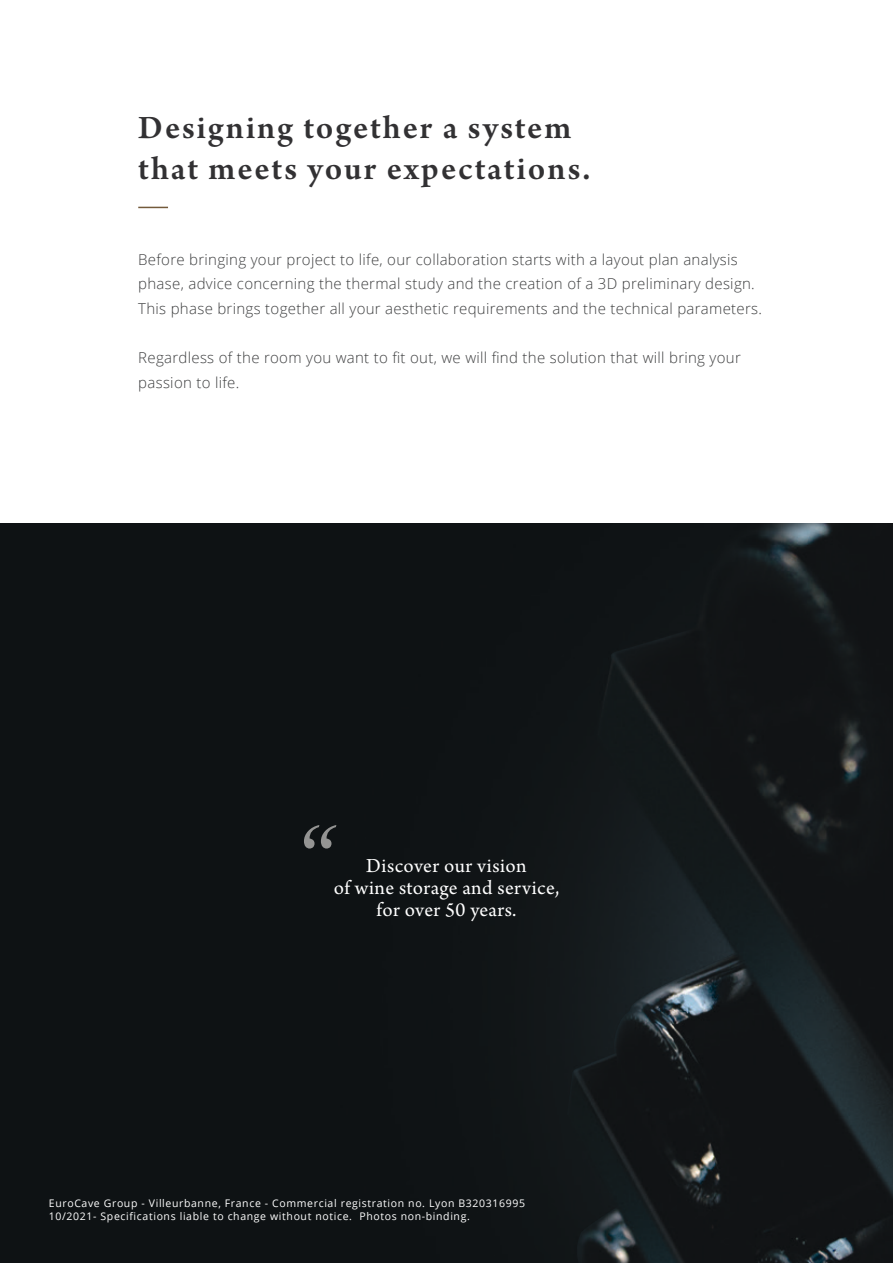
<style>
.page{position:relative;width:893px;height:1263px;background:#fff}
.page>*{position:absolute;margin:0;border:0;box-sizing:border-box;transform-origin:0 0}
.TITRE-TRAIT-BLOC_112{font:600 34.5px/41.1px "Arno Pro";letter-spacing:.055em;color:#323133}
.t1{font:21px "Arno Pro";letter-spacing:.02em;color:#fff}
.INTRO_-_suivant{font:300 15px/24.6px "Open Sans";letter-spacing:.02em;color:#3e3f40}
.NOTES-DE-FIN-CENTRE{font:10.5px "Open Sans";letter-spacing:.06em;color:#fff}
</style>
<div class="page">
<div style="left:0;top:523px;width:567px;height:740px;background:#0e1214"></div>
<img style="left:567px;top:523px;width:326px;height:740px">
<hr style="left:138px;top:207px;width:30px;height:1px;background:#735a3b">
<svg style="left:304px;top:825px;width:32px;height:23px"></svg>
<p class="TITRE-TRAIT-BLOC_112" style="left:138px;top:109px;width:454px">Designing together a system that meets your expectations.</p>
<p class="INTRO_-_suivant" style="left:138px;top:247px;width:625px">Before bringing your project to life, our collaboration starts with a layout plan analysis phase, advice concerning the thermal study and the creation of a 3D preliminary design.<br>This phase brings together all your aesthetic requirements and the technical parameters.</p>
<p class="INTRO_-_suivant" style="left:138px;top:345px;width:604px">Regardless of the room you want to fit out, we will find the solution that will bring your passion to life.</p>
<p class="t1" style="left:366px;top:853px;width:162px">Discover our vision</p>
<p class="t1" style="left:334px;top:875px;width:227px">of wine storage and service,</p>
<p class="t1" style="left:376px;top:897px;width:142px">for over 50 years.</p>
<p class="NOTES-DE-FIN-CENTRE" style="left:49px;top:1196px;width:478px">EuroCave Group - Villeurbanne, France - Commercial registration no. Lyon B320316995</p>
<p class="NOTES-DE-FIN-CENTRE" style="left:49px;top:1208px;width:422px">10/2021- Specifications liable to change without notice. Photos non-binding.</p>
</div>
